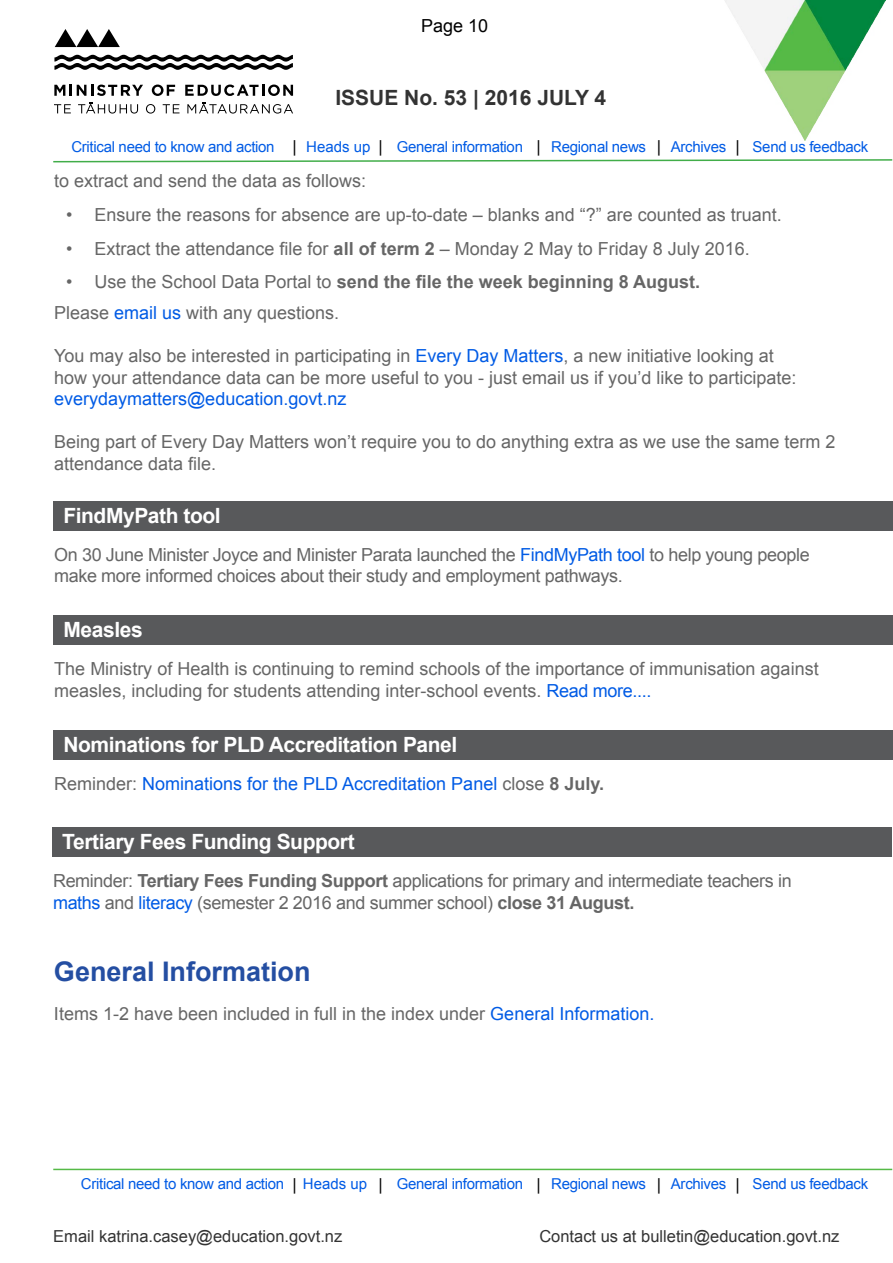
<style>
.page{position:relative;width:893px;height:1263px;background:#fff}
.page>*{position:absolute;margin:0;border:0;box-sizing:border-box;transform-origin:0 0}
.t1{font:700 27px "Arial";color:#244ea2}
.Bookmark{font:700 21px "Arial";letter-spacing:-.02em;color:#fff}
.t2{font:700 21px "Arial";color:#333}
.t3{font:18px/21.6px "Arial";color:#666}
.t4{font:18px/21.6px "Arial";letter-spacing:-.02em;color:#666}
.t5{font:700 18px "Arial";color:#666}
.t6{font:18px "Arial";color:#005be5}
.t7{font:18px "Arial";color:#000}
.t8{font:16.5px "Arial";color:#333}
.t9{font:15px "Arial";letter-spacing:-.02em;color:#005be5}
.s1{font-size:16.5px;color:#000}
.s2{font-weight:700}
.s3{font-weight:400}
.s4{color:#005be5}
.s5{color:#666}
.s6{font-weight:700;color:#666}
</style>
<div class="page">
<hr style="left:53px;top:1169px;width:839px;height:1px;background:#55ba47">
<svg style="left:54px;top:85px;width:89px;height:11px"></svg>
<svg style="left:152px;top:85px;width:23px;height:11px"></svg>
<svg style="left:185px;top:85px;width:108px;height:11px"></svg>
<svg style="left:54px;top:104px;width:17px;height:9px"></svg>
<svg style="left:78px;top:102px;width:60px;height:12px"></svg>
<svg style="left:146px;top:104px;width:9px;height:10px"></svg>
<svg style="left:163px;top:104px;width:16px;height:9px"></svg>
<svg style="left:187px;top:102px;width:106px;height:12px"></svg>
<svg style="left:55px;top:29px;width:65px;height:18px"></svg>
<svg style="left:54px;top:55px;width:239px;height:15px"></svg>
<img style="left:725px;top:0;width:161px;height:140px">
<div style="left:54px;top:501px;width:839px;height:29px;background:#58595b"></div>
<div style="left:54px;top:615px;width:839px;height:30px;background:#58595b"></div>
<div style="left:54px;top:730px;width:839px;height:30px;background:#58595b"></div>
<div style="left:53px;top:827px;width:839px;height:30px;background:#58595b"></div>
<svg style="left:53px;top:140px;width:840px;height:23px"></svg>
<p class="t7" style="left:421px;top:14px;width:69px">Page 10</p>
<p class="t2" style="left:335px;top:83px;width:272px">ISSUE No. 53 | 2016 JULY 4</p>
<p class="t9" style="left:71px;top:137px;width:576px">Critical need to know and action <span class="s1">|</span> Heads up <span class="s1">|</span> General information <span class="s1">|</span> Regional news</p>
<p class="t9" style="left:671px;top:137px;width:57px">Archives</p>
<p class="t9" style="left:753px;top:137px;width:117px">Send us feedback</p>
<p class="t3" style="left:54px;top:171px;width:314px">to extract and send the data as follows:</p>
<p class="t3" style="left:66px;top:204px;width:717px">• Ensure the reasons for absence are up-to-date – blanks and “?” are counted as truant.</p>
<p class="t3" style="left:66px;top:238px;width:685px">• Extract the attendance file for <span class="s2">all of term 2</span> – Monday 2 May to Friday 8 July 2016.</p>
<p class="t5" style="left:66px;top:270px;width:636px"><span class="s3">• Use the School Data Portal to</span> send the file the week beginning 8 August.</p>
<p class="t3" style="left:54px;top:302px;width:287px">Please <span class="s4">email us</span> with any questions.</p>
<p class="t3" style="left:54px;top:345px;width:744px">You may also be interested in participating in <span class="s4">Every Day Matters</span>, a new initiative looking at how your attendance data can be more useful to you - just email us if you’d like to participate: <span class="s4">everydaymatters@education.govt.nz</span></p>
<p class="t3" style="left:54px;top:432px;width:783px">Being part of Every Day Matters won’t require you to do anything extra as we use the same term 2 attendance data file.</p>
<p class="Bookmark" style="left:63px;top:501px;width:159px">FindMyPath tool</p>
<p class="t4" style="left:54px;top:544px;width:757px">On 30 June Minister Joyce and Minister Parata launched the <span class="s4">FindMyPath tool</span> to help young people make more informed choices about their study and employment pathways.</p>
<p class="Bookmark" style="left:64px;top:616px;width:81px">Measles</p>
<p class="t3" style="left:54px;top:658px;width:766px">The Ministry of Health is continuing to remind schools of the importance of immunisation against measles, including for students attending inter-school events. <span class="s4">Read more....</span></p>
<p class="Bookmark" style="left:63px;top:730px;width:395px">Nominations for PLD Accreditation Panel</p>
<p class="t6" style="left:54px;top:772px;width:551px"><span class="s5">Reminder:</span> Nominations for the PLD Accreditation Panel <span class="s5">close</span> <span class="s6">8 July.</span></p>
<p class="Bookmark" style="left:62px;top:828px;width:294px">Tertiary Fees Funding Support</p>
<p class="t4" style="left:53px;top:870px;width:740px">Reminder: <span class="s2">Tertiary Fees Funding Support</span> applications for primary and intermediate teachers in <span class="s4">maths</span> and <span class="s4">literacy</span> (semester 2 2016 and summer school) <span class="s2">close 31 August.</span></p>
<p class="t1" style="left:54px;top:953px;width:258px">General Information</p>
<p class="t3" style="left:54px;top:1003px;width:602px">Items 1-2 have been included in full in the index under <span class="s4">General Information.</span></p>
<p class="t9" style="left:81px;top:1174px;width:567px">Critical need to know and action <span class="s1">|</span> Heads up <span class="s1">|</span> General information <span class="s1">|</span> Regional news</p>
<p class="t9" style="left:671px;top:1174px;width:57px">Archives</p>
<p class="t9" style="left:753px;top:1174px;width:117px">Send us feedback</p>
<p class="t8" style="left:53px;top:1226px;width:291px">Email katrina.casey@education.govt.nz</p>
<p class="t8" style="left:539px;top:1226px;width:302px">Contact us at bulletin@education.govt.nz</p>
</div>
